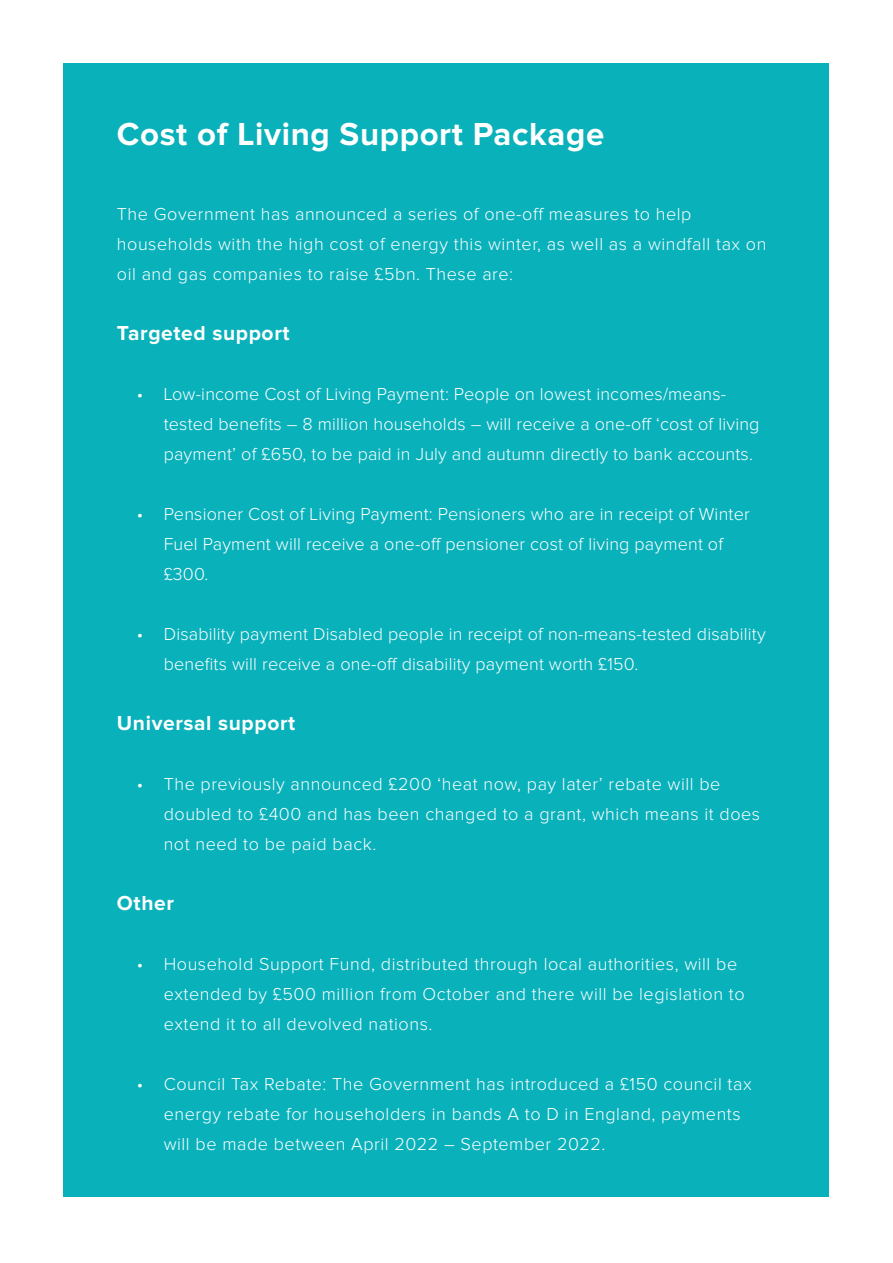
<style>
.page{position:relative;width:893px;height:1263px;background:#fff}
.page>*{position:absolute;margin:0;border:0;box-sizing:border-box;transform-origin:0 0}
.t1{font:700 33px "Proxima Nova";letter-spacing:.02em;color:#fff}
.t2{font:700 21px "Proxima Nova";letter-spacing:.03em;color:#fff}
.t3{font:300 18px/30px "Proxima Nova";letter-spacing:.03em;color:#fff}
.t4{font:300 18px/30px "Proxima Nova";letter-spacing:.01em;color:#fff}
</style>
<div class="page">
<div style="left:64px;top:64px;width:765px;height:1133px;background:#09b1bb"></div>
<p class="t1" style="left:117px;top:119px;width:489px">Cost of Living Support Package</p>
<p class="t3" style="left:117px;top:200px;width:651px">The Government has announced a series of one-off measures to help households with the high cost of energy this winter, as well as a windfall tax on oil and gas companies to raise £5bn. These are:</p>
<p class="t2" style="left:117px;top:324px;width:174px">Targeted support</p>
<p class="t4" style="left:164px;top:380px;width:597px;text-indent:-27px">• Low-income Cost of Living Payment: People on lowest incomes/means&shy;tested benefits – 8 million households – will receive a one-off ‘cost of living payment’ of £650, to be paid in July and autumn directly to bank accounts.</p>
<p class="t4" style="left:164px;top:500px;width:588px;text-indent:-27px">• Pensioner Cost of Living Payment: Pensioners who are in receipt of Winter<br>Fuel Payment will receive a one-off pensioner cost of living payment of £300.</p>
<p class="t4" style="left:164px;top:620px;width:604px;text-indent:-27px">• Disability payment Disabled people in receipt of non-means-tested disability benefits will receive a one-off disability payment worth £150.</p>
<p class="t2" style="left:117px;top:714px;width:180px">Universal support</p>
<p class="t3" style="left:164px;top:770px;width:598px;text-indent:-27px">• The previously announced £200 ‘heat now, pay later’ rebate will be doubled to £400 and has been changed to a grant, which means it does not need to be paid back.</p>
<p class="t2" style="left:117px;top:894px;width:59px">Other</p>
<p class="t3" style="left:164px;top:950px;width:582px;text-indent:-27px">• Household Support Fund, distributed through local authorities, will be extended by £500 million from October and there will be legislation to extend it to all devolved nations.</p>
<p class="t3" style="left:164px;top:1070px;width:589px;text-indent:-27px">• Council Tax Rebate: The Government has introduced a £150 council tax energy rebate for householders in bands A to D in England, payments will be made between April 2022 – September 2022.</p>
</div>
